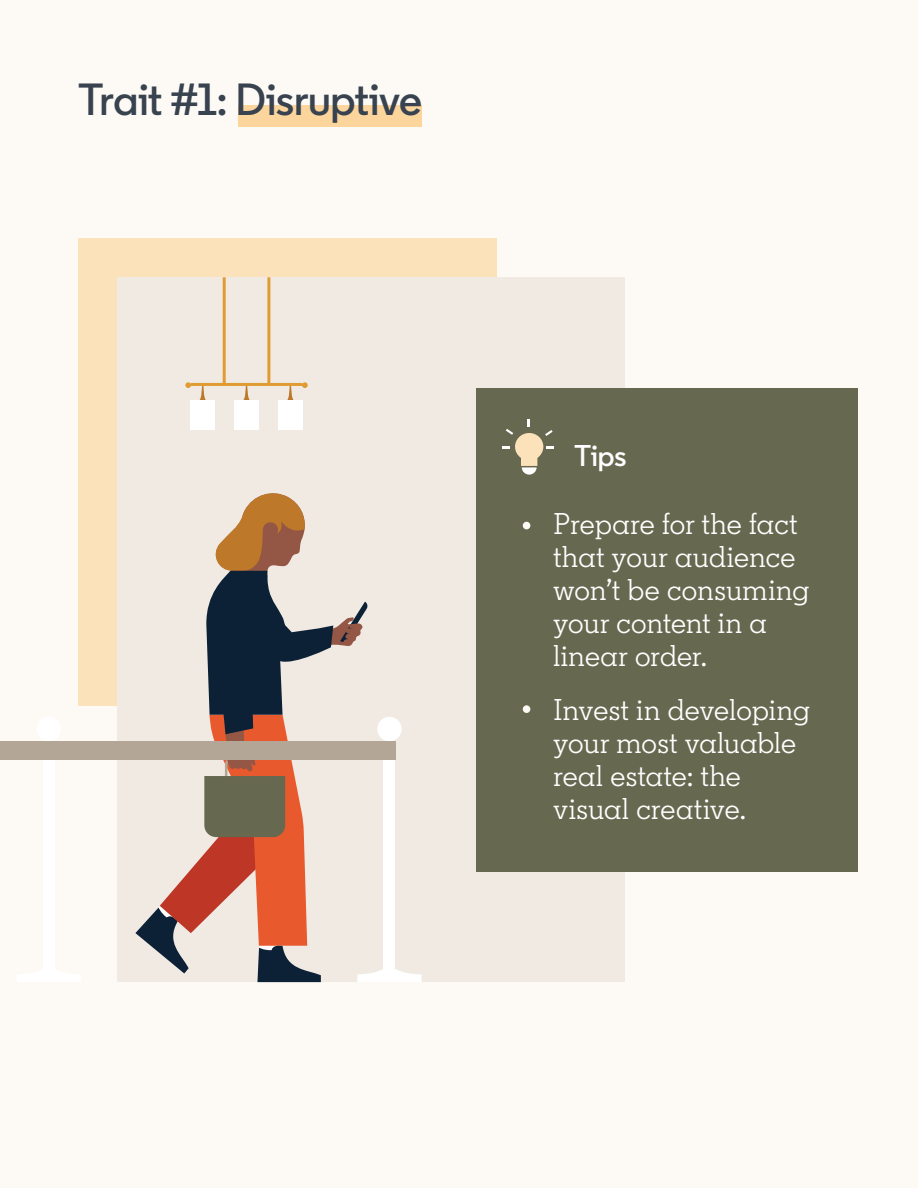
<style>
.page{position:relative;width:918px;height:1188px;background:#fdfaf5}
.page>*{position:absolute;margin:0;border:0;box-sizing:border-box;transform-origin:0 0}
.t1{font:600 45px "Community";letter-spacing:-.01em;color:#38434f}
.t2{font:30px/33px "Community Slab";letter-spacing:-.015em;color:#fff}
.t3{font:600 30px "Community";color:#fff}
</style>
<div class="page">
<div style="left:78px;top:238px;width:419px;height:468px;background:#fce2ba"></div>
<div style="left:117px;top:277px;width:507px;height:705px;background:#f0eae3"></div>
<svg style="left:199px;top:386px;width:7px;height:14px"></svg>
<svg style="left:243px;top:386px;width:7px;height:14px"></svg>
<svg style="left:287px;top:386px;width:7px;height:14px"></svg>
<div style="left:191px;top:400px;width:24px;height:30px;background:#fff"></div>
<div style="left:235px;top:400px;width:24px;height:30px;background:#fff"></div>
<div style="left:278px;top:400px;width:24px;height:30px;background:#fff"></div>
<hr style="left:191px;top:383px;width:111px;height:3px;background:#e09c33">
<hr style="left:223px;top:277px;width:3px;height:107px;background:#e09c33">
<hr style="left:267px;top:277px;width:3px;height:107px;background:#e09c33">
<svg style="left:302px;top:382px;width:6px;height:6px"></svg>
<svg style="left:185px;top:382px;width:6px;height:6px"></svg>
<svg style="left:135px;top:493px;width:287px;height:489px"></svg>
<div style="left:43px;top:759px;width:12px;height:223px;background:#fff"></div>
<div style="left:37px;top:717px;width:24px;height:24px;background:#fff;border-radius:50%"></div>
<div style="left:0;top:741px;width:395px;height:18px;background:#b3a696"></div>
<div style="left:476px;top:388px;width:382px;height:483px;background:#66694f"></div>
<svg style="left:503px;top:419px;width:51px;height:56px"></svg>
<div style="left:523px;top:522px;width:7px;height:7px;background:#fdfaf5;border-radius:50%"></div>
<div style="left:523px;top:705px;width:7px;height:8px;background:#fdfaf5;border-radius:50%"></div>
<div style="left:238px;top:105px;width:184px;height:22px;background:#fcd59d"></div>
<h1 class="t1" style="left:78px;top:72px;width:345px">Trait #1: Disruptive</h1>
<p class="t3" style="left:575px;top:437px;width:53px">Tips</p>
<p class="t2" style="left:553px;top:508px;width:258px">Prepare for the fact that your audience won’t be consuming your content in a linear order.</p>
<p class="t2" style="left:553px;top:693px;width:259px">Invest in developing your most valuable real estate: the visual creative.</p>
</div>
